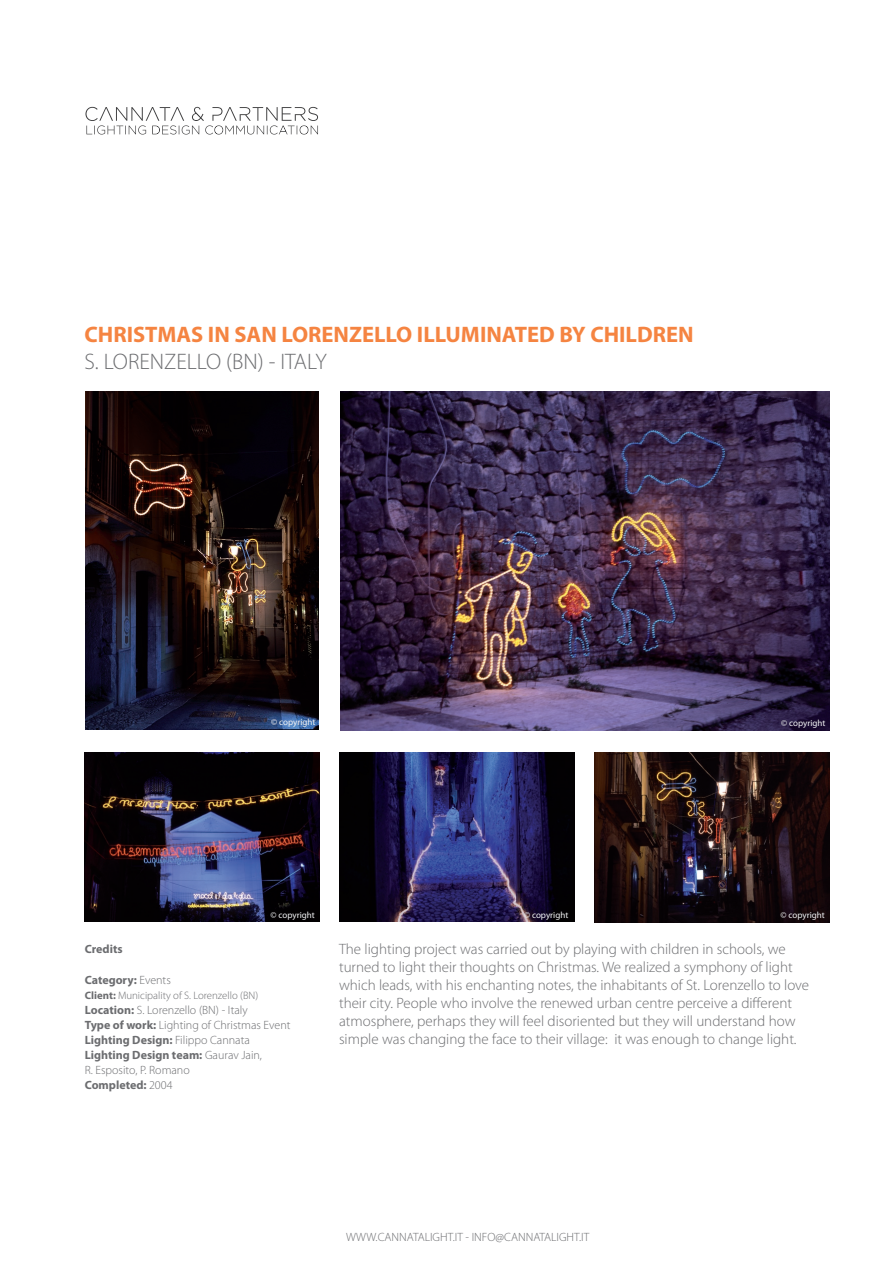
<style>
.page{position:relative;width:893px;height:1263px;background:#fff}
.page>*{position:absolute;margin:0;border:0;box-sizing:border-box;transform-origin:0 0}
.t1{font:700 22.5px "Myriad Pro";color:#f58441}
.t2{font:300 22.5px "Myriad Pro";color:#6c6d70}
.t3{font:300 15px/18px "Myriad Pro";color:#6c6d70}
.t4{font:300 12px/15px "Myriad Pro";color:#6c6d70}
.t5{font:700 12px "Myriad Pro";color:#6c6d70}
.t6{font:300 10.8px "Myriad Pro";color:#6c6d70}
.t7{font:9px "Myriad Pro";color:#f2f3f4}
.s1{font-weight:300}
.s2{font-weight:700}
</style>
<div class="page">
<svg style="left:85px;top:107px;width:233px;height:28px"></svg>
<img style="left:340px;top:392px;width:489px;height:339px">
<img style="left:86px;top:392px;width:233px;height:338px">
<img style="left:84px;top:752px;width:235px;height:170px">
<img style="left:340px;top:752px;width:234px;height:170px">
<img style="left:594px;top:752px;width:235px;height:170px">
<h1 class="t1" style="left:85px;top:319px;width:611px">CHRISTMAS IN SAN LORENZELLO ILLUMINATED BY CHILDREN</h1>
<h1 class="t2" style="left:85px;top:349px;width:244px">S. LORENZELLO (BN) - ITALY</h1>
<p class="t7" style="left:271px;top:716px;width:46px">© copyright</p>
<p class="t7" style="left:781px;top:717px;width:46px">© copyright</p>
<p class="t7" style="left:271px;top:910px;width:46px">© copyright</p>
<p class="t7" style="left:524px;top:910px;width:46px">© copyright</p>
<p class="t7" style="left:781px;top:910px;width:46px">© copyright</p>
<p class="t5" style="left:85px;top:941px;width:39px">Credits</p>
<p class="t5" style="left:85px;top:972px;width:88px">Category: <span class="s1">Events</span></p>
<p class="t6" style="left:85px;top:989px;width:175px"><span class="s2">Client:</span> Municipality of S. Lorenzello (BN)</p>
<p class="t4" style="left:85px;top:1003px;width:207px"><span class="s2">Location:</span> S. Lorenzello (BN) - Italy<br><span class="s2">Type of work:</span> Lighting of Christmas Event<br><span class="s2">Lighting Design:</span> Filippo Cannata<br><span class="s2">Lighting Design team:</span> Gaurav Jain,<br>R. Esposito, P. Romano<br><span class="s2">Completed:</span> 2004</p>
<p class="t3" style="left:339px;top:940px;width:472px">The lighting project was carried out by playing with children in schools, we turned to light their thoughts on Christmas. We realized a symphony of light which leads, with his enchanting notes, the inhabitants of St. Lorenzello to love their city. People who involve the renewed urban centre perceive a different atmosphere, perhaps they will feel disoriented but they will understand how simple was changing the face to their village: it was enough to change light.</p>
<p class="t4" style="left:346px;top:1229px;width:245px">WWW.CANNATALIGHT.IT - INFO@CANNATALIGHT.IT</p>
</div>
